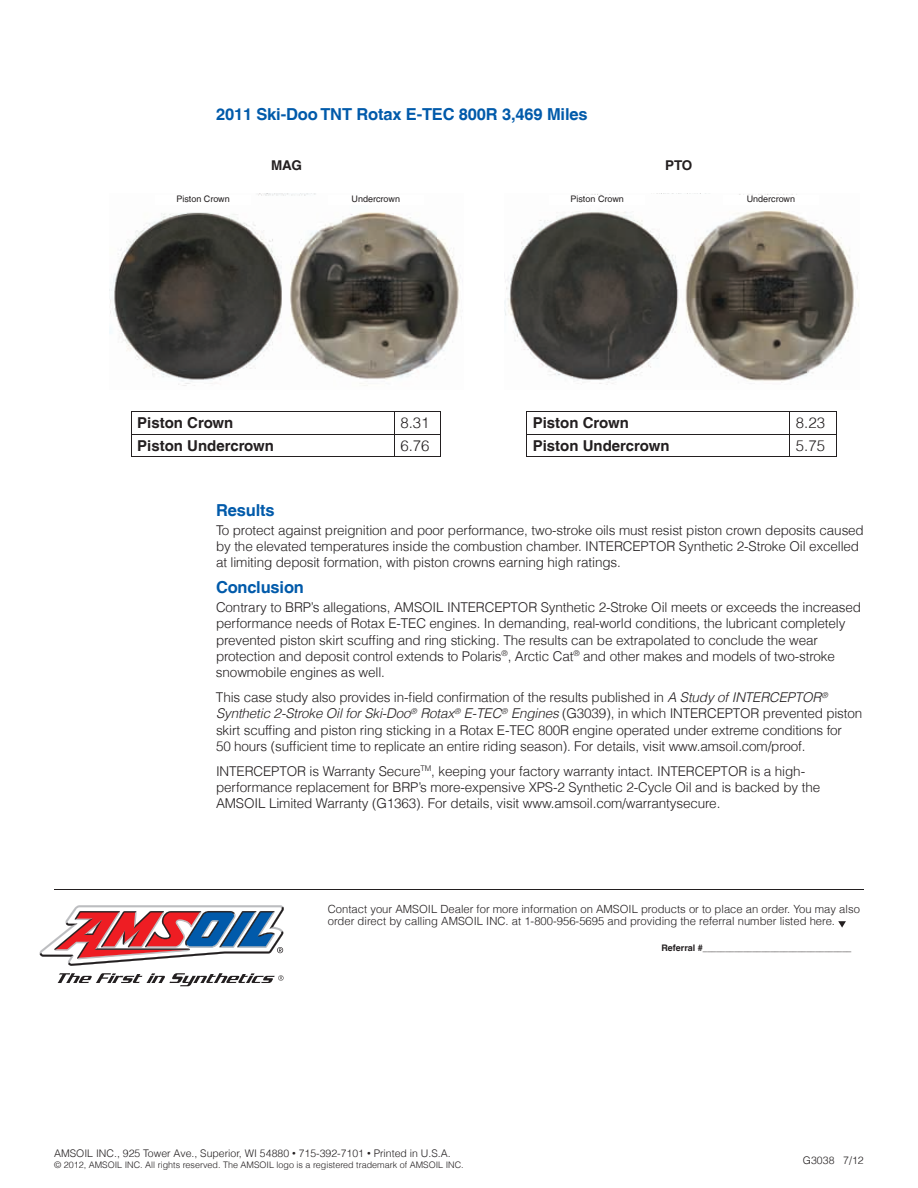
<style>
.page{position:relative;width:918px;height:1188px;background:#fff}
.page>*{position:absolute;margin:0;border:0;box-sizing:border-box;transform-origin:0 0}
.t1{font:700 16.5px "Helvetica LT";letter-spacing:-.01em;color:#015aaa}
.t2{font:700 15px "Helvetica LT";color:#231f20}
.t3{font:300 15px "Helvetica LT";color:#231f20}
.t4{font:300 13.5px/16.2px "Helvetica LT";letter-spacing:-.01em;color:#231f20}
.t5{font:700 13.5px "Helvetica LT";letter-spacing:-.02em;color:#231f20}
.t6{font:300 11.25px/12.8px "Helvetica LT";color:#231f20}
.t7{font:300 10.5px "Helvetica LT";color:#231f20}
.t8{font:300 9px "Helvetica LT";color:#231f20}
.t9{font:9px "Helvetica LT";color:#231f20}
.s1{font-style:italic}
.s2{font-weight:700}
.s3{font-size:7.5px}
</style>
<div class="page">
<svg style="left:40px;top:905px;width:244px;height:61px"></svg>
<svg style="left:58px;top:973px;width:226px;height:13px"></svg>
<hr style="left:54px;top:889px;width:810px;height:1px;background:#231f20">
<svg style="left:838px;top:921px;width:8px;height:7px"></svg>
<hr style="left:131px;top:411px;width:263px;height:1px;background:#231f20">
<hr style="left:394px;top:411px;width:47px;height:1px;background:#231f20">
<hr style="left:131px;top:434px;width:263px;height:1px;background:#231f20">
<svg style="left:131px;top:412px;width:1px;height:44px"></svg>
<hr style="left:394px;top:434px;width:47px;height:1px;background:#231f20">
<svg style="left:394px;top:412px;width:1px;height:44px"></svg>
<svg style="left:440px;top:412px;width:1px;height:44px"></svg>
<hr style="left:131px;top:456px;width:263px;height:1px;background:#231f20">
<hr style="left:394px;top:456px;width:47px;height:1px;background:#231f20">
<hr style="left:526px;top:411px;width:264px;height:1px;background:#231f20">
<hr style="left:790px;top:411px;width:46px;height:1px;background:#231f20">
<hr style="left:526px;top:434px;width:264px;height:1px;background:#231f20">
<svg style="left:526px;top:412px;width:1px;height:44px"></svg>
<hr style="left:790px;top:434px;width:46px;height:1px;background:#231f20">
<svg style="left:836px;top:412px;width:1px;height:44px"></svg>
<hr style="left:526px;top:456px;width:264px;height:1px;background:#231f20">
<hr style="left:790px;top:456px;width:46px;height:1px;background:#231f20">
<img style="left:504px;top:193px;width:355px;height:192px">
<img style="left:109px;top:193px;width:351px;height:193px">
<div style="left:156px;top:195px;width:95px;height:10px;background:#fff"></div>
<div style="left:328px;top:195px;width:95px;height:10px;background:#fff"></div>
<div style="left:550px;top:195px;width:95px;height:10px;background:#fff"></div>
<div style="left:723px;top:195px;width:95px;height:10px;background:#fff"></div>
<p class="t1" style="left:216px;top:104px;width:373px">2011 Ski-Doo TNT Rotax E-TEC 800R 3,469 Miles</p>
<p class="t5" style="left:271px;top:157px;width:32px">MAG</p>
<p class="t5" style="left:665px;top:157px;width:29px">PTO</p>
<p class="t9" style="left:176px;top:194px;width:55px">Piston Crown</p>
<p class="t9" style="left:352px;top:194px;width:50px">Undercrown</p>
<p class="t9" style="left:570px;top:194px;width:55px">Piston Crown</p>
<p class="t9" style="left:747px;top:194px;width:50px">Undercrown</p>
<p class="t2" style="left:137px;top:414px;width:98px">Piston Crown</p>
<p class="t3" style="left:400px;top:413px;width:31px">8.31</p>
<p class="t2" style="left:137px;top:436px;width:138px">Piston Undercrown</p>
<p class="t3" style="left:400px;top:436px;width:31px">6.76</p>
<p class="t2" style="left:533px;top:414px;width:98px">Piston Crown</p>
<p class="t3" style="left:796px;top:413px;width:31px">8.23</p>
<p class="t2" style="left:533px;top:436px;width:138px">Piston Undercrown</p>
<p class="t3" style="left:796px;top:436px;width:31px">5.75</p>
<p class="t1" style="left:216px;top:500px;width:60px">Results</p>
<p class="t4" style="left:216px;top:522px;width:649px">To protect against preignition and poor performance, two-stroke oils must resist piston crown deposits caused by the elevated temperatures inside the combustion chamber. INTERCEPTOR Synthetic 2-Stroke Oil excelled at limiting deposit formation, with piston crowns earning high ratings.</p>
<p class="t1" style="left:216px;top:577px;width:90px">Conclusion</p>
<p class="t4" style="left:216px;top:599px;width:647px">Contrary to BRP’s allegations, AMSOIL INTERCEPTOR Synthetic 2-Stroke Oil meets or exceeds the increased performance needs of Rotax E-TEC engines. In demanding, real-world conditions, the lubricant completely prevented piston skirt scuffing and ring sticking. The results can be extrapolated to conclude the wear protection and deposit control extends to Polaris<sup>®</sup>, Arctic Cat<sup>®</sup> and other makes and models of two-stroke snowmobile engines as well.</p>
<p class="t4" style="left:216px;top:689px;width:648px">This case study also provides in-field confirmation of the results published in <span class="s1">A Study of INTERCEPTOR</span><sup>® </sup><span class="s1">Synthetic 2-Stroke Oil for Ski-Doo</span><sup>®</sup> <span class="s1">Rotax</span><sup>®</sup> <span class="s1">E-TEC</span><sup>®</sup> <span class="s1">Engines</span> (G3039), in which INTERCEPTOR prevented piston skirt scuffing and piston ring sticking in a Rotax E-TEC 800R engine operated under extreme conditions for<br>50 hours (sufficient time to replicate an entire riding season). For details, visit www.amsoil.com/proof.</p>
<p class="t4" style="left:216px;top:763px;width:606px">INTERCEPTOR is Warranty Secure<sup>TM</sup>, keeping your factory warranty intact. INTERCEPTOR is a high&shy;performance replacement for BRP’s more-expensive XPS-2 Synthetic 2-Cycle Oil and is backed by the<br>AMSOIL Limited Warranty (G1363). For details, visit www.amsoil.com/warrantysecure.</p>
<p class="t6" style="left:328px;top:902px;width:534px">Contact your AMSOIL Dealer for more information on AMSOIL products or to place an order. You may also order direct by calling AMSOIL INC. at 1-800-956-5695 and providing the referral number listed here.</p>
<p class="t8" style="left:661px;top:942px;width:191px"><span class="s2">Referral #</span>_________________________________</p>
<p class="t7" style="left:54px;top:1147px;width:398px">AMSOIL INC., 925 Tower Ave., Superior, WI 54880 <span class="s3">•</span> 715-392-7101 <span class="s3">•</span> Printed in U.S.A.</p>
<p class="t8" style="left:54px;top:1159px;width:411px">© 2012, AMSOIL INC. All rights reserved. The AMSOIL logo is a registered trademark of AMSOIL INC.</p>
<p class="t7" style="left:803px;top:1153px;width:62px">G3038 7/12</p>
</div>
